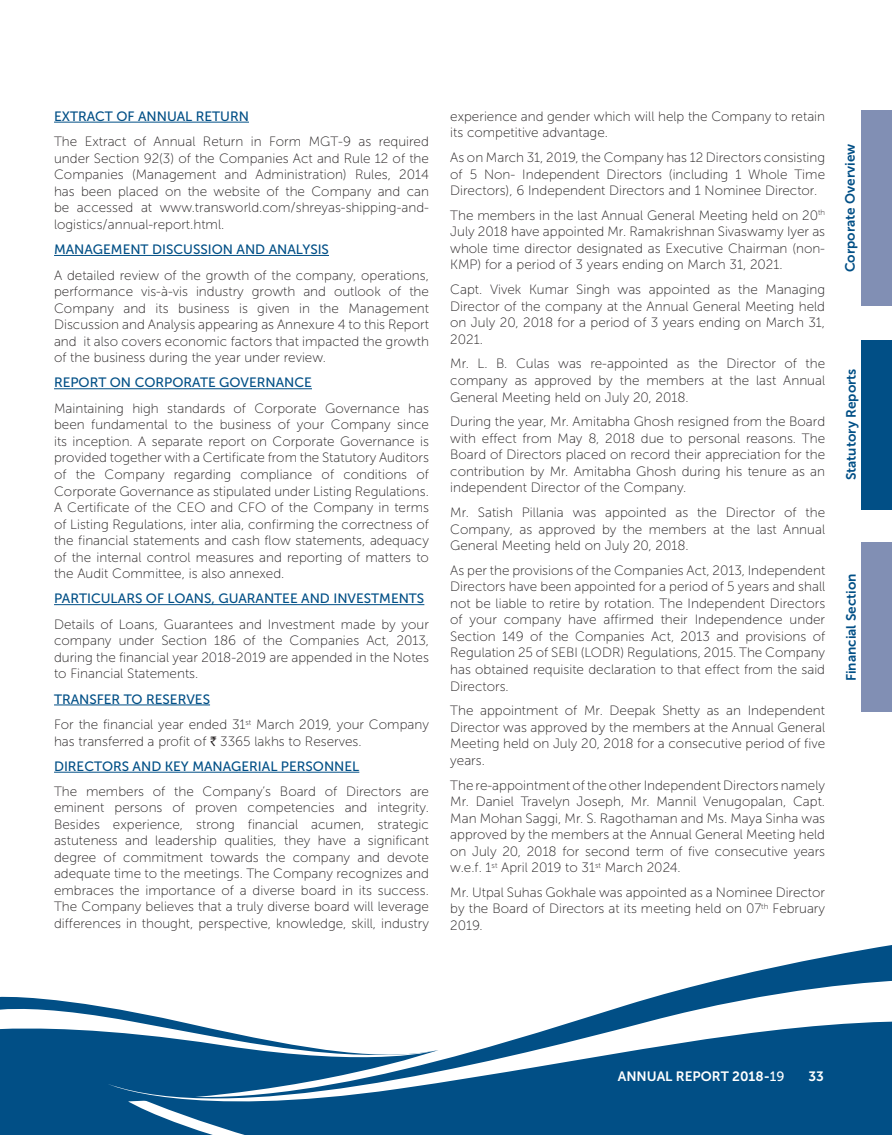
<style>
.page{position:relative;width:892px;height:1135px;background:#fff}
.page>*{position:absolute;margin:0;border:0;box-sizing:border-box;transform-origin:0 0}
.t1{font:13.5px/16.5px "Museo Sans 100";color:#231f20;text-align:justify}
.t2{font:13.5px "Museo Sans 500";color:#014f86}
.t3{font:13.5px "Museo Sans 700";color:#014f86}
.t4{font:13.5px "Museo Sans 700";color:#fff}
.s1{font-family:"Rupee"}
.s2{font-family:"Museo Sans 500"}
</style>
<div class="page">
<svg style="left:0;top:996px;width:108px;height:138px"></svg>
<svg style="left:108px;top:945px;width:783px;height:189px"></svg>
<svg style="left:108px;top:979px;width:783px;height:146px;fill:#014f86"></svg>
<div style="left:860px;top:340px;width:31px;height:169px;background:#014f86"></div>
<div style="left:860px;top:110px;width:31px;height:196px;background:#818fb4"></div>
<div style="left:860px;top:542px;width:31px;height:170px;background:#818fb4"></div>
<hr style="left:54px;top:122px;width:195px;height:1px;background:#014f86">
<hr style="left:54px;top:255px;width:275px;height:1px;background:#014f86">
<hr style="left:54px;top:388px;width:258px;height:1px;background:#014f86">
<hr style="left:54px;top:604px;width:370px;height:1px;background:#014f86">
<hr style="left:54px;top:704px;width:156px;height:1px;background:#014f86">
<hr style="left:54px;top:771px;width:305px;height:1px;background:#014f86">
<p class="t2" style="left:54px;top:111px;width:196px">EXTRACT OF ANNUAL RETURN</p>
<p class="t1" style="left:54px;top:135px;width:376px">The Extract of Annual Return in Form MGT-9 as required under Section 92(3) of the Companies Act and Rule 12 of the Companies (Management and Administration) Rules, 2014 has been placed on the website of the Company and can be accessed at www.transworld.com/shreyas-shipping-and&shy;logistics/annual-report.html.</p>
<p class="t2" style="left:54px;top:244px;width:276px">MANAGEMENT DISCUSSION AND ANALYSIS</p>
<p class="t1" style="left:54px;top:268px;width:376px">A detailed review of the growth of the company, operations, performance vis-à-vis industry growth and outlook of the Company and its business is given in the Management Discussion and Analysis appearing as Annexure 4 to this Report and it also covers economic factors that impacted the growth of the business during the year under review.</p>
<p class="t2" style="left:54px;top:377px;width:259px">REPORT ON CORPORATE GOVERNANCE</p>
<p class="t1" style="left:54px;top:401px;width:376px">Maintaining high standards of Corporate Governance has been fundamental to the business of your Company since its inception. A separate report on Corporate Governance is provided together with a Certificate from the Statutory Auditors of the Company regarding compliance of conditions of Corporate Governance as stipulated under Listing Regulations.<br>A Certificate of the CEO and CFO of the Company in terms of Listing Regulations, inter alia, confirming the correctness of the financial statements and cash flow statements, adequacy of the internal control measures and reporting of matters to the Audit Committee, is also annexed.</p>
<p class="t2" style="left:54px;top:593px;width:371px">PARTICULARS OF LOANS, GUARANTEE AND INVESTMENTS</p>
<p class="t1" style="left:54px;top:617px;width:376px">Details of Loans, Guarantees and Investment made by your company under Section 186 of the Companies Act, 2013, during the financial year 2018-2019 are appended in the Notes to Financial Statements.</p>
<p class="t2" style="left:54px;top:693px;width:157px">TRANSFER TO RESERVES</p>
<p class="t1" style="left:54px;top:717px;width:376px">For the financial year ended 31<sup>st</sup> March 2019, your Company has transferred a profit of <span class="s1">`</span> 3365 lakhs to Reserves.</p>
<p class="t2" style="left:54px;top:761px;width:307px">DIRECTORS AND KEY MANAGERIAL PERSONNEL</p>
<p class="t1" style="left:54px;top:783px;width:376px">The members of the Company’s Board of Directors are eminent persons of proven competencies and integrity.<br>Besides experience, strong financial acumen, strategic astuteness and leadership qualities, they have a significant degree of commitment towards the company and devote adequate time to the meetings. The Company recognizes and embraces the importance of a diverse board in its success.<br>The Company believes that a truly diverse board will leverage differences in thought, perspective, knowledge, skill, industry</p>
<p class="t1" style="left:450px;top:109px;width:376px">experience and gender which will help the Company to retain its competitive advantage.</p>
<p class="t1" style="left:450px;top:150px;width:376px">As on March 31, 2019, the Company has 12 Directors consisting of 5 Non- Independent Directors (including 1 Whole Time Directors), 6 Independent Directors and 1 Nominee Director.</p>
<p class="t1" style="left:450px;top:208px;width:376px">The members in the last Annual General Meeting held on 20<sup>th </sup>July 2018 have appointed Mr. Ramakrishnan Sivaswamy Iyer as whole time director designated as Executive Chairman (non-KMP) for a period of 3 years ending on March 31, 2021.</p>
<p class="t1" style="left:450px;top:282px;width:376px">Capt. Vivek Kumar Singh was appointed as the Managing Director of the company at the Annual General Meeting held on July 20, 2018 for a period of 3 years ending on March 31, 2021.</p>
<p class="t1" style="left:450px;top:357px;width:376px">Mr. L. B. Culas was re-appointed as the Director of the company as approved by the members at the last Annual General Meeting held on July 20, 2018.</p>
<p class="t1" style="left:450px;top:414px;width:376px">During the year, Mr. Amitabha Ghosh resigned from the Board with effect from May 8, 2018 due to personal reasons. The Board of Directors placed on record their appreciation for the contribution by Mr. Amitabha Ghosh during his tenure as an independent Director of the Company.</p>
<p class="t1" style="left:450px;top:505px;width:376px">Mr. Satish Pillania was appointed as the Director of the Company, as approved by the members at the last Annual General Meeting held on July 20, 2018.</p>
<p class="t1" style="left:450px;top:563px;width:376px">As per the provisions of the Companies Act, 2013, Independent Directors have been appointed for a period of 5 years and shall not be liable to retire by rotation. The Independent Directors of your company have affirmed their Independence under Section 149 of the Companies Act, 2013 and provisions of Regulation 25 of SEBI (LODR) Regulations, 2015. The Company has obtained requisite declaration to that effect from the said Directors.</p>
<p class="t1" style="left:450px;top:703px;width:376px">The appointment of Mr. Deepak Shetty as an Independent Director was approved by the members at the Annual General Meeting held on July 20, 2018 for a consecutive period of five years.</p>
<p class="t1" style="left:450px;top:777px;width:376px">The re-appointment of the other Independent Directors namely Mr. Daniel Travelyn Joseph, Mr. Mannil Venugopalan, Capt.<br>Man Mohan Saggi, Mr. S. Ragothaman and Ms. Maya Sinha was approved by the members at the Annual General Meeting held on July 20, 2018 for second term of five consecutive years w.e.f. 1<sup>st</sup> April 2019 to 31<sup>st</sup> March 2024.</p>
<p class="t1" style="left:450px;top:885px;width:376px">Mr. Utpal Suhas Gokhale was appointed as a Nominee Director by the Board of Directors at its meeting held on 07<sup>th</sup> February 2019.</p>
<p class="t3" style="left:844px;top:272px;width:130px;rotate:-90deg">Corporate Overview</p>
<p class="t3" style="left:845px;top:480px;width:113px;rotate:-90deg">Statutory Reports</p>
<p class="t3" style="left:845px;top:681px;width:109px;rotate:-90deg">Financial Section</p>
<p class="t4" style="left:617px;top:1070px;width:168px">ANNUAL REPORT 2018-<span class="s2">19</span></p>
<p class="t4" style="left:808px;top:1070px;width:17px">33</p>
</div>
